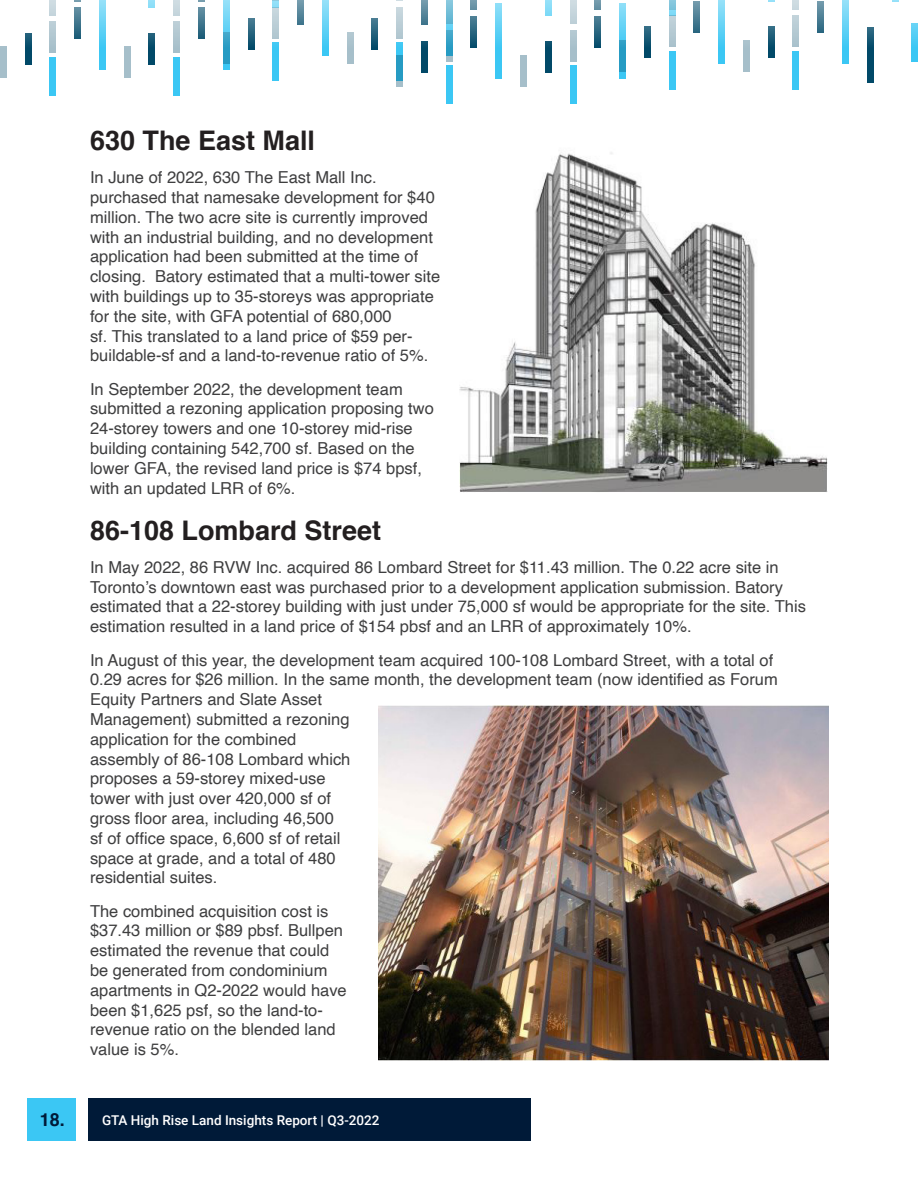
<style>
.page{position:relative;width:918px;height:1188px;background:#fff}
.page>*{position:absolute;margin:0;border:0;box-sizing:border-box;transform-origin:0 0}
.t1{font:700 27px "Helvetica";color:#231f20}
.t2{font:16.5px/19.8px "Helvetica";color:#3e3e3f}
.t3{font:500 13.5px "Roboto";color:#fff}
.s1{font-family:"Helvetica";font-weight:700;font-size:18px;color:#001a38}
</style>
<div class="page">
<div style="left:88px;top:1098px;width:443px;height:43px;background:#001a38"></div>
<div style="left:27px;top:1098px;width:49px;height:43px;background:#3bc7f4"></div>
<svg style="left:99px;top:0;width:7px;height:32px"></svg>
<svg style="left:495px;top:3px;width:7px;height:37px"></svg>
<svg style="left:322px;top:0;width:7px;height:17px"></svg>
<svg style="left:718px;top:0;width:7px;height:26px"></svg>
<div style="left:50px;top:57px;width:6px;height:38px;background:#3bc7f4"></div>
<div style="left:446px;top:66px;width:7px;height:38px;background:#3bc7f4"></div>
<div style="left:272px;top:43px;width:7px;height:38px;background:#3bc7f4"></div>
<div style="left:669px;top:51px;width:6px;height:38px;background:#3bc7f4"></div>
<svg style="left:223px;top:0;width:7px;height:32px"></svg>
<svg style="left:619px;top:3px;width:7px;height:37px"></svg>
<svg style="left:842px;top:0;width:7px;height:26px"></svg>
<div style="left:173px;top:57px;width:7px;height:38px;background:#3bc7f4"></div>
<div style="left:570px;top:66px;width:6px;height:38px;background:#3bc7f4"></div>
<div style="left:396px;top:43px;width:7px;height:38px;background:#3bc7f4"></div>
<div style="left:793px;top:51px;width:6px;height:38px;background:#3bc7f4"></div>
<div style="left:149px;top:0;width:6px;height:7px;background:#91dff8"></div>
<div style="left:545px;top:0;width:7px;height:16px;background:#88dcf8"></div>
<svg style="left:99px;top:32px;width:7px;height:38px"></svg>
<div style="left:495px;top:40px;width:7px;height:38px;background:#3bc7f4"></div>
<svg style="left:322px;top:17px;width:7px;height:38px"></svg>
<svg style="left:718px;top:26px;width:7px;height:38px"></svg>
<svg style="left:911px;top:23px;width:7px;height:38px"></svg>
<div style="left:272px;top:0;width:7px;height:7px;background:#91dff8"></div>
<div style="left:669px;top:0;width:6px;height:16px;background:#80daf7"></div>
<div style="left:223px;top:32px;width:7px;height:38px;background:#3bc7f4"></div>
<div style="left:619px;top:40px;width:7px;height:38px;background:#3bc7f4"></div>
<div style="left:446px;top:17px;width:7px;height:38px;background:#63d2f6"></div>
<svg style="left:842px;top:26px;width:7px;height:38px"></svg>
<svg style="left:74px;top:0;width:7px;height:2px"></svg>
<div style="left:471px;top:0;width:6px;height:10px;background:#6c96a8"></div>
<svg style="left:25px;top:33px;width:7px;height:31px"></svg>
<div style="left:421px;top:41px;width:7px;height:32px;background:#014968"></div>
<svg style="left:248px;top:18px;width:6px;height:32px"></svg>
<svg style="left:644px;top:27px;width:7px;height:31px"></svg>
<svg style="left:198px;top:0;width:7px;height:2px"></svg>
<div style="left:594px;top:0;width:7px;height:10px;background:#6c96a8"></div>
<svg style="left:149px;top:33px;width:6px;height:31px"></svg>
<div style="left:545px;top:41px;width:7px;height:32px;background:#014968"></div>
<svg style="left:372px;top:18px;width:6px;height:32px"></svg>
<svg style="left:768px;top:27px;width:7px;height:31px"></svg>
<svg style="left:867px;top:28px;width:7px;height:55px"></svg>
<svg style="left:74px;top:7px;width:7px;height:32px"></svg>
<svg style="left:471px;top:16px;width:6px;height:32px"></svg>
<svg style="left:297px;top:0;width:7px;height:25px"></svg>
<svg style="left:693px;top:1px;width:7px;height:32px"></svg>
<svg style="left:198px;top:7px;width:7px;height:32px"></svg>
<svg style="left:594px;top:16px;width:7px;height:32px"></svg>
<svg style="left:421px;top:0;width:7px;height:25px"></svg>
<svg style="left:817px;top:1px;width:7px;height:32px"></svg>
<div style="left:50px;top:0;width:6px;height:16px;background:#c9d8df"></div>
<svg style="left:446px;top:0;width:7px;height:24px"></svg>
<div style="left:669px;top:0;width:6px;height:10px;background:#82c5dc"></div>
<div style="left:0;top:47px;width:7px;height:31px;background:#a6bfca"></div>
<svg style="left:396px;top:55px;width:7px;height:32px"></svg>
<svg style="left:223px;top:32px;width:7px;height:32px"></svg>
<div style="left:619px;top:41px;width:7px;height:31px;background:#269bc3"></div>
<div style="left:173px;top:0;width:7px;height:16px;background:#c9d8df"></div>
<div style="left:570px;top:0;width:6px;height:24px;background:#c6d6dd"></div>
<div style="left:793px;top:0;width:6px;height:10px;background:#ccdae0"></div>
<div style="left:124px;top:47px;width:7px;height:31px;background:#a6bfca"></div>
<div style="left:520px;top:55px;width:7px;height:32px;background:#a6bfca"></div>
<svg style="left:347px;top:32px;width:7px;height:32px"></svg>
<div style="left:743px;top:41px;width:7px;height:31px;background:#a6bfca"></div>
<div style="left:50px;top:21px;width:6px;height:32px;background:#b0c6d0"></div>
<svg style="left:446px;top:30px;width:7px;height:31px"></svg>
<div style="left:272px;top:7px;width:7px;height:31px;background:#bdcfd7"></div>
<svg style="left:669px;top:15px;width:6px;height:32px"></svg>
<div style="left:173px;top:21px;width:7px;height:32px;background:#b0c6d0"></div>
<div style="left:570px;top:30px;width:6px;height:31px;background:#a9c1cc"></div>
<div style="left:396px;top:7px;width:7px;height:31px;background:#bdcfd7"></div>
<svg style="left:793px;top:15px;width:6px;height:32px"></svg>
<img style="left:459px;top:152px;width:368px;height:340px">
<img style="left:379px;top:705px;width:450px;height:355px">
<p class="t1" style="left:90px;top:119px;width:227px">630 The East Mall</p>
<p class="t2" style="left:90px;top:168px;width:352px">In June of 2022, 630 The East Mall Inc. purchased that namesake development for $40 million. The two acre site is currently improved with an industrial building, and no development application had been submitted at the time of closing. Batory estimated that a multi-tower site with buildings up to 35-storeys was appropriate for the site, with GFA potential of 680,000<br>sf. This translated to a land price of $59 per&shy;buildable-sf and a land-to-revenue ratio of 5%.</p>
<p class="t2" style="left:90px;top:379px;width:345px">In September 2022, the development team submitted a rezoning application proposing two 24-storey towers and one 10-storey mid-rise building containing 542,700 sf. Based on the lower GFA, the revised land price is $74 bpsf, with an updated LRR of 6%.</p>
<p class="t1" style="left:90px;top:508px;width:293px">86-108 Lombard Street</p>
<p class="t2" style="left:90px;top:558px;width:718px">In May 2022, 86 RVW Inc. acquired 86 Lombard Street for $11.43 million. The 0.22 acre site in Toronto’s downtown east was purchased prior to a development application submission. Batory estimated that a 22-storey building with just under 75,000 sf would be appropriate for the site. This estimation resulted in a land price of $154 pbsf and an LRR of approximately 10%.</p>
<p class="t2" style="left:90px;top:650px;width:689px">In August of this year, the development team acquired 100-108 Lombard Street, with a total of 0.29 acres for $26 million. In the same month, the development team (now identified as Forum Equity Partners and Slate Asset<br>Management) submitted a rezoning<br>application for the combined<br>assembly of 86-108 Lombard which<br>proposes a 59-storey mixed-use<br>tower with just over 420,000 sf of<br>gross floor area, including 46,500<br>sf of office space, 6,600 sf of retail<br>space at grade, and a total of 480<br>residential suites.</p>
<p class="t2" style="left:90px;top:901px;width:258px">The combined acquisition cost is $37.43 million or $89 pbsf. Bullpen estimated the revenue that could be generated from condominium apartments in Q2-2022 would have been $1,625 psf, so the land-to&shy;revenue ratio on the blended land value is 5%.</p>
<p class="t3" style="left:40px;top:1110px;width:341px"><span class="s1">18.</span> GTA High Rise Land Insights Report | Q3-2022</p>
</div>
